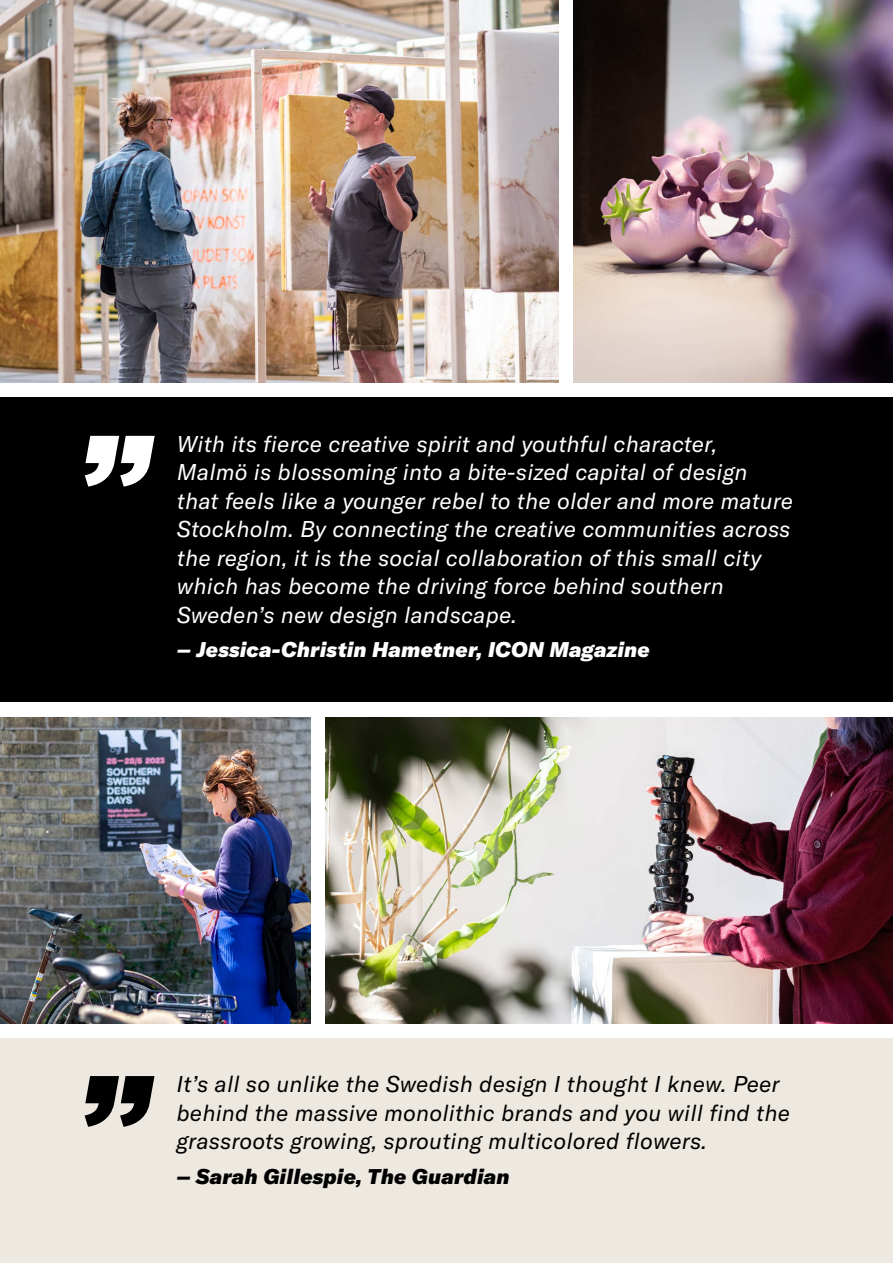
<style>
.page{position:relative;width:893px;height:1263px;background:#fff}
.page>*{position:absolute;margin:0;border:0;box-sizing:border-box;transform-origin:0 0}
.t1{font:italic 900 144px "GT America";color:#000}
.t2{font:italic 900 144px "GT America";color:#fff}
.t3{font:italic 22.5px/28.5px "GT America";letter-spacing:.01em;color:#fff}
.t4{font:italic 22.5px/28.5px "GT America";letter-spacing:.01em;color:#000}
.t5{font:italic 900 21px "GT America";letter-spacing:.01em;color:#fff}
.t6{font:italic 900 21px "GT America";letter-spacing:.01em;color:#000}
</style>
<div class="page">
<img style="left:0;top:0;width:558px;height:382px">
<img style="left:0;top:717px;width:310px;height:306px">
<img style="left:325px;top:717px;width:568px;height:306px">
<img style="left:573px;top:0;width:320px;height:382px">
<div style="left:0;top:1038px;width:893px;height:225px;background:#ede9e0"></div>
<div style="left:0;top:398px;width:893px;height:304px;background:#000"></div>
<h1 class="t2" style="left:71px;top:394px;width:80px">”</h1>
<p class="t3" style="left:177px;top:430px;width:618px">With its fierce creative spirit and youthful character, Malmö is blossoming into a bite-sized capital of design that feels like a younger rebel to the older and more mature Stockholm. By connecting the creative communities across the region, it is the social collaboration of this small city which has become the driving force behind southern Sweden’s new design landscape.</p>
<p class="t5" style="left:177px;top:636px;width:474px">– Jessica-Christin Hametner, ICON Magazine</p>
<h1 class="t1" style="left:71px;top:1034px;width:80px">”</h1>
<p class="t4" style="left:176px;top:1070px;width:615px">It’s all so unlike the Swedish design I thought I knew. Peer behind the massive monolithic brands and you will find the grassroots growing, sprouting multicolored flowers.</p>
<p class="t6" style="left:176px;top:1163px;width:335px">– Sarah Gillespie, The Guardian</p>
</div>
